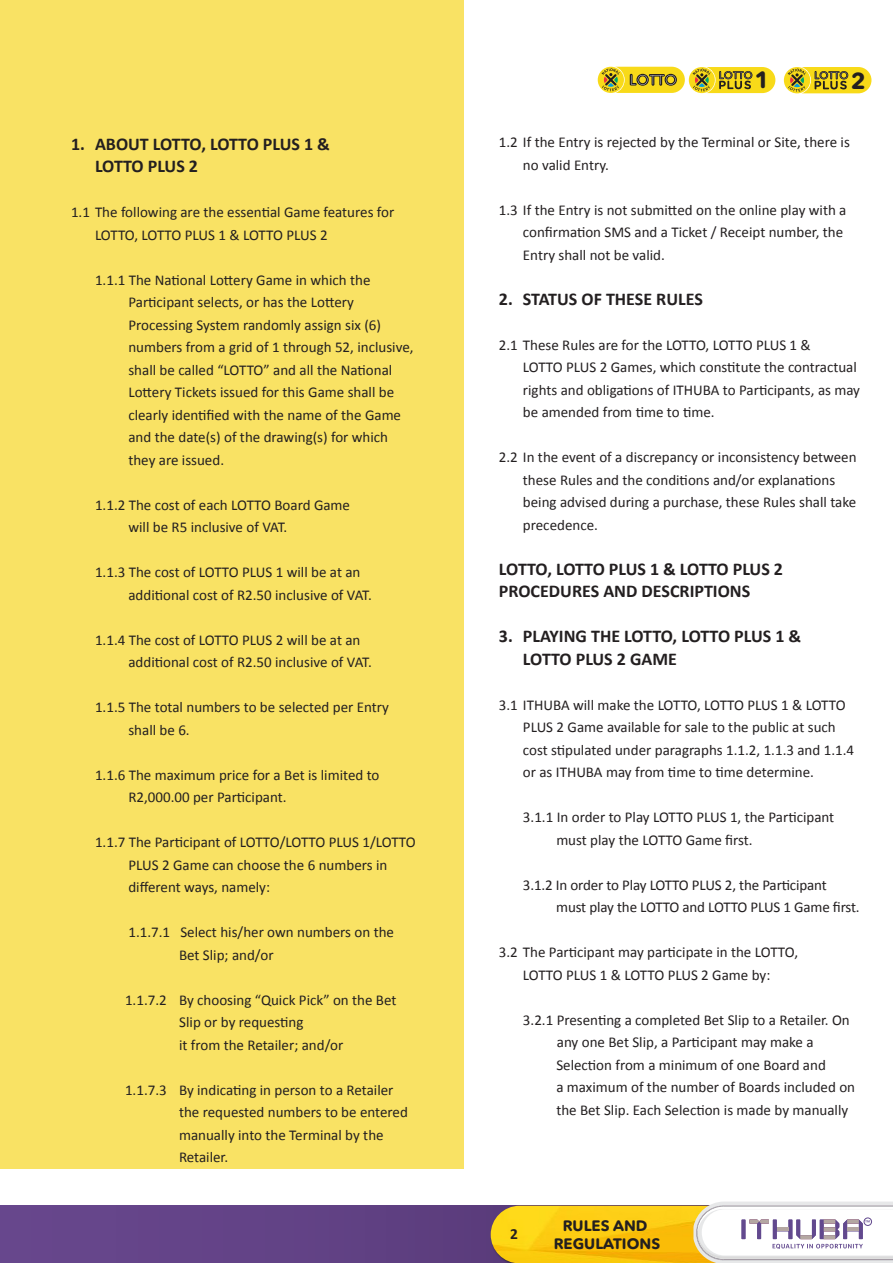
<style>
.page{position:relative;width:893px;height:1263px;background:#fff}
.page>*{position:absolute;margin:0;border:0;box-sizing:border-box;transform-origin:0 0}
.t1{font:700 23.25px "Avenir Next Rounded Pro";color:#231f20}
.t2{font:700 22.95px "Avenir Next Rounded Pro";color:#231f20}
.t3{font:700 18px/22.5px "Calibri";color:#231f20}
.t4{font:700 18px "Calibri";letter-spacing:-.02em;color:#231f20}
.t5{font:700 15.45px "Calibri";color:#231f20}
.t6{font:15px/22.5px "Calibri";color:#231f20}
.t7{font:700 15px/18px "Avenir Next Rounded Pro";color:#231f20;text-align:center}
.t8{font:7.5px "Calibri";color:#62498e}
</style>
<div class="page">
<div style="left:0;top:0;width:463px;height:1169px;background:#f9e264"></div>
<div style="left:0;top:1205px;width:893px;height:58px;background:#634387"></div>
<img style="left:491px;top:1206px;width:202px;height:57px">
<svg style="left:693px;top:1201px;width:200px;height:62px;background:#e6e2e4"></svg>
<svg style="left:597px;top:66px;width:179px;height:28px;background:#d7c343"></svg>
<svg style="left:783px;top:67px;width:89px;height:27px;background:#d5bf36"></svg>
<p class="t3" style="left:71px;top:132px;width:260px">1. ABOUT LOTTO, LOTTO PLUS 1 &amp;</p>
<p class="t4" style="left:95px;top:153px;width:105px">LOTTO PLUS 2</p>
<p class="t6" style="left:95px;top:200px;width:301px;text-indent:-24px">1.1 The following are the essential Game features for<br>LOTTO, LOTTO PLUS 1 &amp; LOTTO PLUS 2</p>
<p class="t6" style="left:128px;top:268px;width:244px;text-indent:-33px">1.1.1 The National Lottery Game in which the<br>Participant selects, or has the Lottery</p>
<p class="t6" style="left:128px;top:313px;width:254px">Processing System randomly assign six (6)</p>
<p class="t6" style="left:128px;top:335px;width:287px">numbers from a grid of 1 through 52, inclusive,</p>
<p class="t6" style="left:128px;top:358px;width:265px">shall be called “LOTTO” and all the National</p>
<p class="t6" style="left:128px;top:380px;width:267px">Lottery Tickets issued for this Game shall be</p>
<p class="t6" style="left:128px;top:403px;width:274px">clearly identified with the name of the Game</p>
<p class="t6" style="left:128px;top:425px;width:261px">and the date(s) of the drawing(s) for which</p>
<p class="t6" style="left:128px;top:448px;width:97px">they are issued.</p>
<p class="t6" style="left:128px;top:493px;width:223px;text-indent:-33px">1.1.2 The cost of each LOTTO Board Game will be R5 inclusive of VAT.</p>
<p class="t6" style="left:128px;top:560px;width:245px;text-indent:-33px">1.1.3 The cost of LOTTO PLUS 1 will be at an additional cost of R2.50 inclusive of VAT.</p>
<p class="t6" style="left:128px;top:628px;width:245px;text-indent:-33px">1.1.4 The cost of LOTTO PLUS 2 will be at an additional cost of R2.50 inclusive of VAT.</p>
<p class="t6" style="left:128px;top:695px;width:262px;text-indent:-33px">1.1.5 The total numbers to be selected per Entry shall be 6.</p>
<p class="t6" style="left:95px;top:763px;width:286px">1.1.6 The maximum price for a Bet is limited to</p>
<p class="t6" style="left:128px;top:785px;width:160px">R2,000.00 per Participant.</p>
<p class="t6" style="left:95px;top:830px;width:322px">1.1.7 The Participant of LOTTO/LOTTO PLUS 1/LOTTO</p>
<p class="t6" style="left:128px;top:853px;width:260px">PLUS 2 Game can choose the 6 numbers in different ways, namely:</p>
<p class="t6" style="left:179px;top:920px;width:217px;text-indent:-51px">1.1.7.1 Select his/her own numbers on the<br>Bet Slip; and/or</p>
<p class="t6" style="left:179px;top:988px;width:219px;text-indent:-54px">1.1.7.2 By choosing “Quick Pick” on the Bet<br>Slip or by requesting</p>
<p class="t6" style="left:179px;top:1033px;width:166px">it from the Retailer; and/or</p>
<p class="t6" style="left:125px;top:1078px;width:270px">1.1.7.3 By indicating in person to a Retailer</p>
<p class="t6" style="left:179px;top:1100px;width:230px">the requested numbers to be entered</p>
<p class="t6" style="left:179px;top:1123px;width:206px">manually into the Terminal by the</p>
<p class="t6" style="left:179px;top:1145px;width:51px">Retailer.</p>
<h1 class="t1" style="left:754px;top:66px;width:17px">1</h1>
<h2 class="t2" style="left:851px;top:66px;width:16px">2</h2>
<p class="t6" style="left:523px;top:131px;width:328px;text-indent:-24px">1.2 If the Entry is rejected by the Terminal or Site, there is no valid Entry.</p>
<p class="t6" style="left:523px;top:198px;width:325px;text-indent:-24px">1.3 If the Entry is not submitted on the online play with a confirmation SMS and a Ticket / Receipt number, the<br>Entry shall not be valid.</p>
<p class="t3" style="left:499px;top:287px;width:205px">2. STATUS OF THESE RULES</p>
<p class="t6" style="left:499px;top:333px;width:313px">2.1 These Rules are for the LOTTO, LOTTO PLUS 1 &amp;</p>
<p class="t6" style="left:523px;top:356px;width:335px">LOTTO PLUS 2 Games, which constitute the contractual</p>
<p class="t6" style="left:523px;top:378px;width:339px">rights and obligations of ITHUBA to Participants, as may</p>
<p class="t6" style="left:523px;top:401px;width:193px">be amended from time to time.</p>
<p class="t6" style="left:523px;top:446px;width:335px;text-indent:-24px">2.2 In the event of a discrepancy or inconsistency between these Rules and the conditions and/or explanations being advised during a purchase, these Rules shall take precedence.</p>
<p class="t3" style="left:499px;top:557px;width:286px">LOTTO, LOTTO PLUS 1 &amp; LOTTO PLUS 2<br>PROCEDURES AND DESCRIPTIONS</p>
<p class="t3" style="left:523px;top:624px;width:280px;text-indent:-24px">3. PLAYING THE LOTTO, LOTTO PLUS 1 &amp;<br>LOTTO PLUS 2 GAME</p>
<p class="t6" style="left:523px;top:693px;width:333px;text-indent:-24px">3.1 ITHUBA will make the LOTTO, LOTTO PLUS 1 &amp; LOTTO PLUS 2 Game available for sale to the public at such cost stipulated under paragraphs 1.1.2, 1.1.3 and 1.1.4 or as ITHUBA may from time to time determine.</p>
<p class="t6" style="left:556px;top:806px;width:279px;text-indent:-33px">3.1.1 In order to Play LOTTO PLUS 1, the Participant must play the LOTTO Game first.</p>
<p class="t6" style="left:556px;top:873px;width:305px;text-indent:-33px">3.1.2 In order to Play LOTTO PLUS 2, the Participant must play the LOTTO and LOTTO PLUS 1 Game first.</p>
<p class="t6" style="left:499px;top:941px;width:301px;text-align:center">3.2 The Participant may participate in the LOTTO,<br>LOTTO PLUS 1 &amp; LOTTO PLUS 2 Game by:</p>
<p class="t6" style="left:523px;top:1008px;width:328px;text-align:center">3.2.1 Presenting a completed Bet Slip to a Retailer. On any one Bet Slip, a Participant may make a</p>
<p class="t6" style="left:556px;top:1053px;width:271px">Selection from a minimum of one Board and</p>
<p class="t6" style="left:556px;top:1076px;width:300px">a maximum of the number of Boards included on</p>
<p class="t6" style="left:556px;top:1098px;width:293px">the Bet Slip. Each Selection is made by manually</p>
<p class="t5" style="left:510px;top:1223px;width:9px">2</p>
<p class="t7" style="left:554px;top:1217px;width:108px">RULES AND<br>REGULATIONS</p>
<p class="t8" style="left:865px;top:1218px;width:7px">™</p>
</div>
